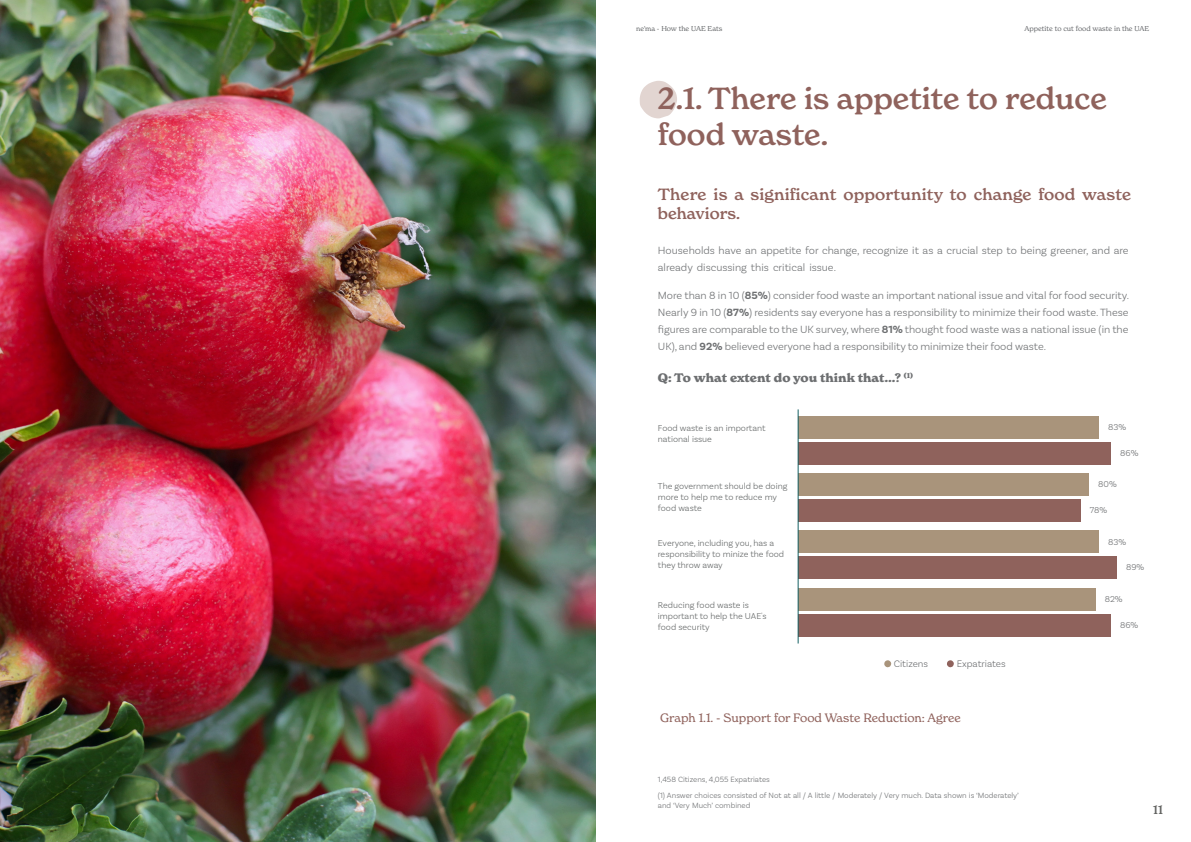
<style>
.page{position:relative;width:1191px;height:842px;background:#fff}
.page>*{position:absolute;margin:0;border:0;box-sizing:border-box;transform-origin:0 0}
.text_black{font:500 30px/36px "New Spirit";color:#8f625c}
.title_no2{font:500 16px/19px "New Spirit";letter-spacing:.01em;color:#8f625c}
.subtitle_colour_right{font:12px "New Spirit";color:#90635d}
.Q_NEW{font:700 12px "New Spirit";color:#6d6f71}
.t1{font:500 12px "New Spirit";color:#616260}
.subtitle_colour_right-2{font:300 11px/17px "Basic Sans";color:#6d6f71}
.subtitle_colour_right-3{font:300 10px "Basic Sans";color:#6d6f71}
.subtitle_colour_right-4{font:300 9px/11px "Basic Sans";color:#636666}
.subtitle_colour_right-5{font:300 9px "Basic Sans";color:#6d6f71}
.subtitle_colour_right-6{font:300 8px/10px "Basic Sans";color:#6d6f71}
.t2{font:7px "New Spirit";color:#6d6f72}
.t3{font:7px "New Spirit";color:#6d6f71}
.s1{font-weight:700}
</style>
<div class="page">
<hr style="left:595px;top:0;width:1px;height:842px;background:#000">
<img style="left:0;top:0;width:595px;height:842px">
<svg style="left:639px;top:81px;width:38px;height:37px"></svg>
<svg style="left:884px;top:660px;width:7px;height:7px"></svg>
<svg style="left:947px;top:660px;width:6px;height:7px"></svg>
<div style="left:798px;top:416px;width:300px;height:22px;background:#a9947b"></div>
<div style="left:798px;top:442px;width:312px;height:22px;background:#8f625c"></div>
<div style="left:798px;top:531px;width:300px;height:22px;background:#a9947b"></div>
<div style="left:798px;top:557px;width:318px;height:22px;background:#8f625c"></div>
<div style="left:798px;top:473px;width:290px;height:23px;background:#a9947b"></div>
<div style="left:798px;top:499px;width:282px;height:22px;background:#8f625c"></div>
<div style="left:798px;top:588px;width:297px;height:22px;background:#a9947b"></div>
<div style="left:798px;top:614px;width:312px;height:22px;background:#8f625c"></div>
<hr style="left:798px;top:409px;width:1px;height:234px;background:#156063">
<p class="t3" style="left:636px;top:24px;width:88px">ne'ma - How the UAE Eats</p>
<p class="t2" style="left:1024px;top:24px;width:126px">Appetite to cut food waste in the UAE</p>
<p class="text_black" style="left:658px;top:80px;width:450px">2.1. There is appetite to reduce food waste.</p>
<p class="title_no2" style="left:658px;top:184px;width:475px">There is a significant opportunity to change food waste behaviors.</p>
<p class="subtitle_colour_right-2" style="left:658px;top:242px;width:472px">Households have an appetite for change, recognize it as a crucial step to being greener, and are already discussing this critical issue.</p>
<p class="subtitle_colour_right-2" style="left:658px;top:287px;width:473px;text-align:justify">More than 8 in 10 (<span class="s1">85%</span>) consider food waste an important national issue and vital for food security.<br>Nearly 9 in 10 (<span class="s1">87%</span>) residents say everyone has a responsibility to minimize their food waste. These figures are comparable to the UK survey, where <span class="s1">81%</span> thought food waste was a national issue (in the UK), and <span class="s1">92%</span> believed everyone had a responsibility to minimize their food waste.</p>
<p class="Q_NEW" style="left:658px;top:370px;width:256px">Q: To what extent do you think that…? <sup>(1)</sup></p>
<p class="subtitle_colour_right-4" style="left:658px;top:422px;width:109px">Food waste is an important national issue</p>
<p class="subtitle_colour_right-4" style="left:658px;top:480px;width:131px">The government should be doing more to help me to reduce my food waste</p>
<p class="subtitle_colour_right-4" style="left:658px;top:537px;width:128px">Everyone, including you, has a responsibility to minize the food they throw away</p>
<p class="subtitle_colour_right-4" style="left:658px;top:600px;width:110px">Reducing food waste is important to help the UAE's food security</p>
<p class="subtitle_colour_right-3" style="left:893px;top:658px;width:36px">Citizens</p>
<p class="subtitle_colour_right-3" style="left:956px;top:658px;width:51px">Expatriates</p>
<p class="subtitle_colour_right" style="left:660px;top:710px;width:302px">Graph 1.1. - Support for Food Waste Reduction: Agree</p>
<p class="subtitle_colour_right-6" style="left:658px;top:774px;width:113px">1,458 Citizens, 4,055 Expatriates</p>
<p class="subtitle_colour_right-6" style="left:658px;top:790px;width:362px">(1) Answer choices consisted of Not at all / A little / Moderately / Very much. Data shown is ‘Moderately’ and ‘Very Much’ combined</p>
<p class="subtitle_colour_right-5" style="left:1108px;top:421px;width:20px">83%</p>
<p class="subtitle_colour_right-5" style="left:1120px;top:447px;width:20px">86%</p>
<p class="subtitle_colour_right-5" style="left:1098px;top:479px;width:20px">80%</p>
<p class="subtitle_colour_right-5" style="left:1089px;top:505px;width:19px">78%</p>
<p class="subtitle_colour_right-5" style="left:1108px;top:537px;width:20px">83%</p>
<p class="subtitle_colour_right-5" style="left:1126px;top:562px;width:20px">89%</p>
<p class="subtitle_colour_right-5" style="left:1104px;top:593px;width:19px">82%</p>
<p class="subtitle_colour_right-5" style="left:1120px;top:620px;width:20px">86%</p>
<p class="t1" style="left:1153px;top:802px;width:11px">11</p>
</div>
